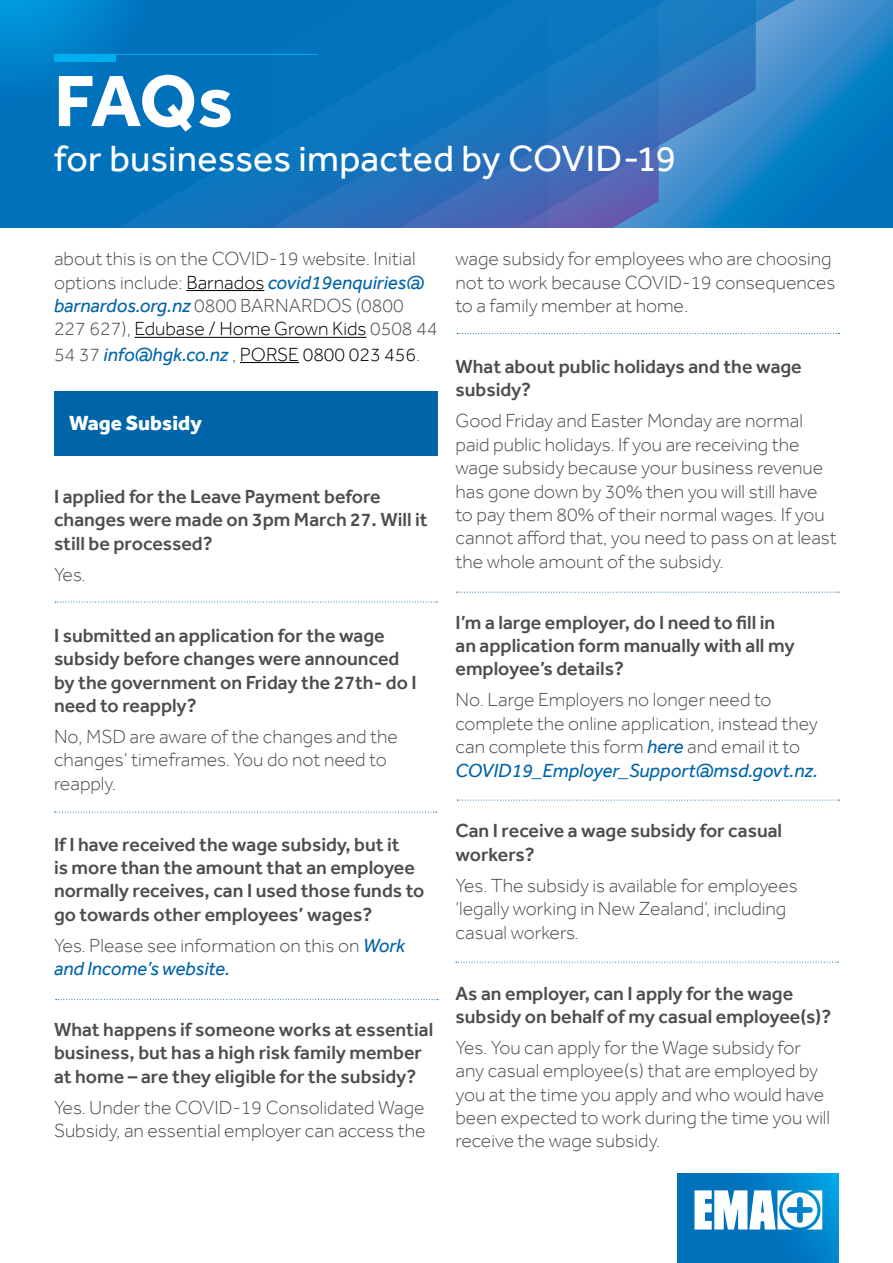
<style>
.page{position:relative;width:893px;height:1263px;background:#fff}
.page>*{position:absolute;margin:0;border:0;box-sizing:border-box;transform-origin:0 0}
.t1{font:700 75px "Effra";color:#fff}
.t2{font:37.5px "Effra";letter-spacing:.005em;color:#fff}
.t3{font:800 21px "Effra";color:#fff}
.t4{font:300 19.5px/23.4px "Effra";color:#4d4d4f}
.t5{font:500 19.5px/23.4px "Effra";color:#4d4d4f}
.t6{font:300 19.5px "Effra";color:#000}
.s1{color:#000}
.s2{font-weight:400;font-style:italic;color:#0064a8}
.s3{color:#4d4d4f}
</style>
<div class="page">
<svg style="left:0;top:0;width:893px;height:228px;background:#1b77be"></svg>
<svg style="left:0;top:0;width:219px;height:169px;background:#0077c0"></svg>
<hr style="left:54px;top:54px;width:264px;height:1px;background:#00aeef">
<div style="left:54px;top:54px;width:62px;height:7px;background:#00aeef"></div>
<svg style="left:678px;top:1174px;width:161px;height:89px;background:#017cc4"></svg>
<svg style="left:694px;top:1190px;width:128px;height:39px"></svg>
<hr style="left:186px;top:290px;width:78px;height:1px;background:#000">
<hr style="left:135px;top:337px;width:232px;height:1px;background:#000">
<hr style="left:240px;top:362px;width:59px;height:1px;background:#000">
<div style="left:54px;top:391px;width:383px;height:64px;background:#0064a8"></div>
<svg style="left:55px;top:602px;width:382px;height:1px"></svg>
<svg style="left:54px;top:812px;width:383px;height:1px"></svg>
<svg style="left:56px;top:999px;width:382px;height:1px"></svg>
<svg style="left:457px;top:333px;width:382px;height:1px"></svg>
<svg style="left:457px;top:592px;width:382px;height:1px"></svg>
<svg style="left:457px;top:800px;width:382px;height:1px"></svg>
<svg style="left:456px;top:962px;width:382px;height:1px"></svg>
<h1 class="t1" style="left:54px;top:56px;width:181px">FAQs</h1>
<h2 class="t2" style="left:54px;top:136px;width:624px">for businesses impacted by COVID-19</h2>
<p class="t4" style="left:54px;top:247px;width:385px">about this is on the COVID-19 website. Initial options include: <span class="s1">Barnados</span> <span class="s2">covid19enquiries@ barnardos.org.nz</span> 0800 BARNARDOS (0800<br>227 627), <span class="s1">Edubase / Home Grown Kids</span> 0508 44</p>
<p class="t6" style="left:54px;top:343px;width:368px"><span class="s3">54 37</span> <span class="s2">info@hgk.co.nz</span> <span class="s3">,</span> PORSE 0800 023 456<span class="s3">.</span></p>
<p class="t3" style="left:69px;top:411px;width:135px">Wage Subsidy</p>
<p class="t5" style="left:54px;top:485px;width:375px">I applied for the Leave Payment before changes were made on 3pm March 27. Will it still be processed?</p>
<p class="t4" style="left:54px;top:562px;width:33px">Yes.</p>
<p class="t5" style="left:54px;top:623px;width:364px">I submitted an application for the wage subsidy before changes were announced by the government on Friday the 27th- do I need to reapply?</p>
<p class="t4" style="left:54px;top:724px;width:345px">No, MSD are aware of the changes and the changes’ timeframes. You do not need to reapply.</p>
<p class="t5" style="left:54px;top:832px;width:372px">If I have received the wage subsidy, but it<br>is more than the amount that an employee normally receives, can I used those funds to go towards other employees’ wages?</p>
<p class="t4" style="left:54px;top:933px;width:353px">Yes. Please see information on this on <span class="s2">Work and Income’s website.</span></p>
<p class="t5" style="left:54px;top:1017px;width:381px">What happens if someone works at essential business, but has a high risk family member at home – are they eligible for the subsidy?</p>
<p class="t4" style="left:54px;top:1095px;width:373px">Yes. Under the COVID-19 Consolidated Wage<br>Subsidy, an essential employer can access the</p>
<p class="t4" style="left:455px;top:247px;width:381px">wage subsidy for employees who are choosing not to work because COVID-19 consequences to a family member at home.</p>
<p class="t5" style="left:455px;top:355px;width:348px">What about public holidays and the wage subsidy?</p>
<p class="t4" style="left:455px;top:409px;width:383px">Good Friday and Easter Monday are normal paid public holidays. If you are receiving the wage subsidy because your business revenue has gone down by 30% then you will still have to pay them 80% of their normal wages. If you cannot afford that, you need to pass on at least the whole amount of the subsidy.</p>
<p class="t5" style="left:455px;top:610px;width:341px">I’m a large employer, do I need to fill in an application form manually with all my employee’s details?</p>
<p class="t4" style="left:455px;top:688px;width:364px">No. Large Employers no longer need to complete the online application, instead they can complete this form <span class="s2">here</span> and email it to <span class="s2">COVID19_Employer_Support@msd.govt.nz.</span></p>
<p class="t5" style="left:455px;top:819px;width:328px">Can I receive a wage subsidy for casual workers?</p>
<p class="t4" style="left:455px;top:873px;width:344px">Yes. The subsidy is available for employees ‘legally working in New Zealand’, including casual workers.</p>
<p class="t5" style="left:455px;top:981px;width:377px">As an employer, can I apply for the wage subsidy on behalf of my casual employee(s)?</p>
<p class="t4" style="left:455px;top:1035px;width:376px">Yes. You can apply for the Wage subsidy for any casual employee(s) that are employed by you at the time you apply and who would have been expected to work during the time you will receive the wage subsidy.</p>
</div>
